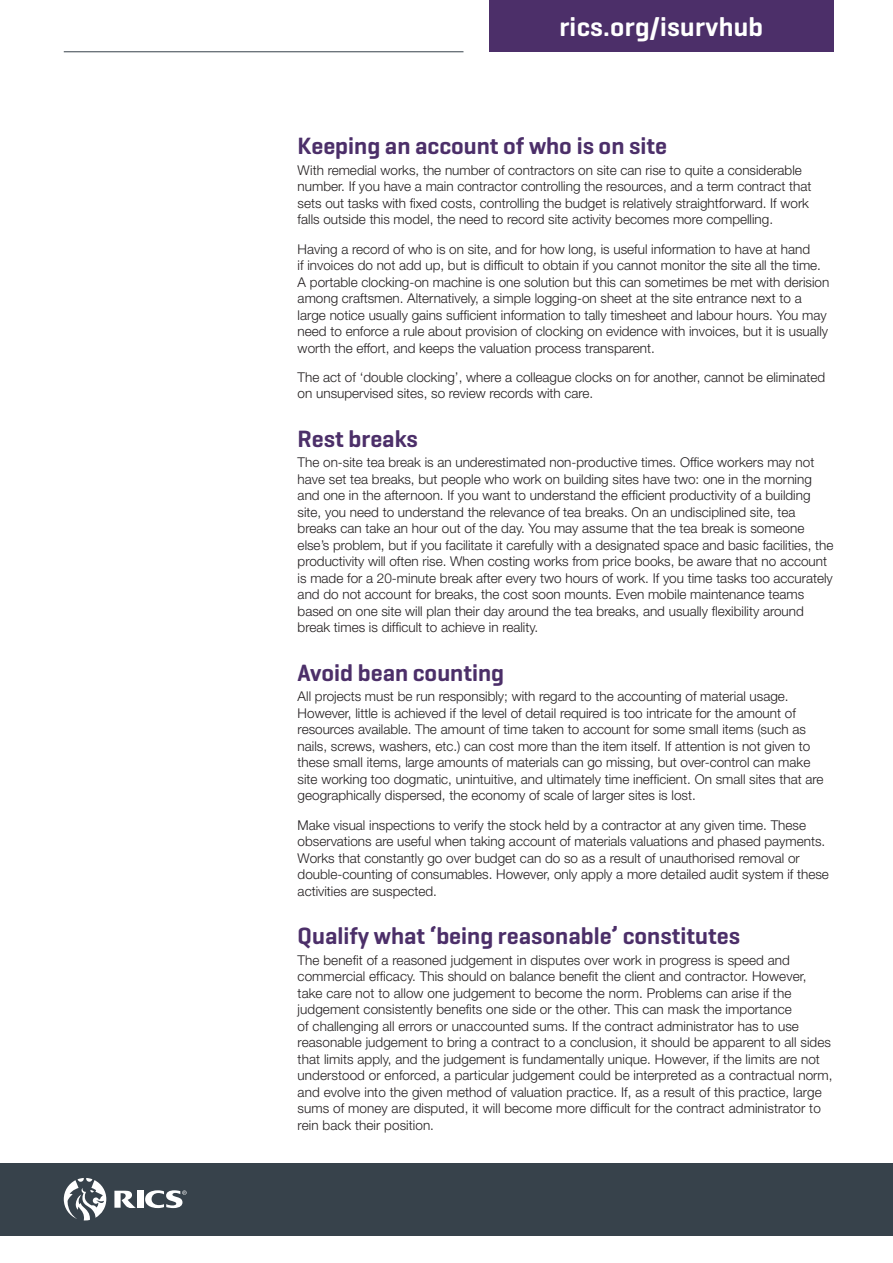
<style>
.page{position:relative;width:893px;height:1263px;background:#fff}
.page>*{position:absolute;margin:0;border:0;box-sizing:border-box;transform-origin:0 0}
.t1{font:600 27px "Geogrotesque";letter-spacing:.01em;color:#fff}
.t2{font:600 24px "Geogrotesque";color:#4c2f69}
.t3{font:300 13.5px/16.5px "Helvetica Neue LT";color:#231f20}
</style>
<div class="page">
<div style="left:489px;top:0;width:344px;height:51px;background:#4c2f69"></div>
<hr style="left:64px;top:51px;width:399px;height:1px;background:#37424b">
<div style="left:0;top:1163px;width:893px;height:72px;background:#37424b"></div>
<svg style="left:64px;top:1178px;width:42px;height:42px"></svg>
<svg style="left:145px;top:1190px;width:42px;height:18px"></svg>
<svg style="left:114px;top:1191px;width:22px;height:17px"></svg>
<div style="left:137px;top:1191px;width:6px;height:17px;background:#fff"></div>
<h1 class="t1" style="left:559px;top:14px;width:205px">rics.org/isurvhub</h1>
<h2 class="t2" style="left:298px;top:135px;width:371px">Keeping an account of who is on site</h2>
<p class="t3" style="left:298px;top:163px;width:515px">With remedial works, the number of contractors on site can rise to quite a considerable number. If you have a main contractor controlling the resources, and a term contract that sets out tasks with fixed costs, controlling the budget is relatively straightforward. If work falls outside this model, the need to record site activity becomes more compelling.</p>
<p class="t3" style="left:298px;top:242px;width:533px">Having a record of who is on site, and for how long, is useful information to have at hand<br>if invoices do not add up, but is difficult to obtain if you cannot monitor the site all the time.<br>A portable clocking-on machine is one solution but this can sometimes be met with derision among craftsmen. Alternatively, a simple logging-on sheet at the site entrance next to a large notice usually gains sufficient information to tally timesheet and labour hours. You may need to enforce a rule about provision of clocking on evidence with invoices, but it is usually worth the effort, and keeps the valuation process transparent.</p>
<p class="t3" style="left:298px;top:370px;width:529px">The act of ‘double clocking’, where a colleague clocks on for another, cannot be eliminated on unsupervised sites, so review records with care.</p>
<h2 class="t2" style="left:298px;top:428px;width:122px">Rest breaks</h2>
<p class="t3" style="left:298px;top:456px;width:537px">The on-site tea break is an underestimated non-productive times. Office workers may not have set tea breaks, but people who work on building sites have two: one in the morning and one in the afternoon. If you want to understand the efficient productivity of a building site, you need to understand the relevance of tea breaks. On an undisciplined site, tea breaks can take an hour out of the day. You may assume that the tea break is someone else’s problem, but if you facilitate it carefully with a designated space and basic facilities, the productivity will often rise. When costing works from price books, be aware that no account is made for a 20-minute break after every two hours of work. If you time tasks too accurately and do not account for breaks, the cost soon mounts. Even mobile maintenance teams based on one site will plan their day around the tea breaks, and usually flexibility around break times is difficult to achieve in reality.</p>
<h2 class="t2" style="left:298px;top:662px;width:208px">Avoid bean counting</h2>
<p class="t3" style="left:298px;top:690px;width:527px">All projects must be run responsibly; with regard to the accounting of material usage.<br>However, little is achieved if the level of detail required is too intricate for the amount of resources available. The amount of time taken to account for some small items (such as nails, screws, washers, etc.) can cost more than the item itself. If attention is not given to these small items, large amounts of materials can go missing, but over-control can make site working too dogmatic, unintuitive, and ultimately time inefficient. On small sites that are geographically dispersed, the economy of scale of larger sites is lost.</p>
<p class="t3" style="left:298px;top:818px;width:533px">Make visual inspections to verify the stock held by a contractor at any given time. These observations are useful when taking account of materials valuations and phased payments.<br>Works that constantly go over budget can do so as a result of unauthorised removal or double-counting of consumables. However, only apply a more detailed audit system if these activities are suspected.</p>
<h2 class="t2" style="left:298px;top:925px;width:444px">Qualify what ‘being reasonable’ constitutes</h2>
<p class="t3" style="left:298px;top:953px;width:536px">The benefit of a reasoned judgement in disputes over work in progress is speed and commercial efficacy. This should on balance benefit the client and contractor. However, take care not to allow one judgement to become the norm. Problems can arise if the judgement consistently benefits one side or the other. This can mask the importance<br>of challenging all errors or unaccounted sums. If the contract administrator has to use reasonable judgement to bring a contract to a conclusion, it should be apparent to all sides that limits apply, and the judgement is fundamentally unique. However, if the limits are not understood or enforced, a particular judgement could be interpreted as a contractual norm, and evolve into the given method of valuation practice. If, as a result of this practice, large sums of money are disputed, it will become more difficult for the contract administrator to rein back their position.</p>
</div>
